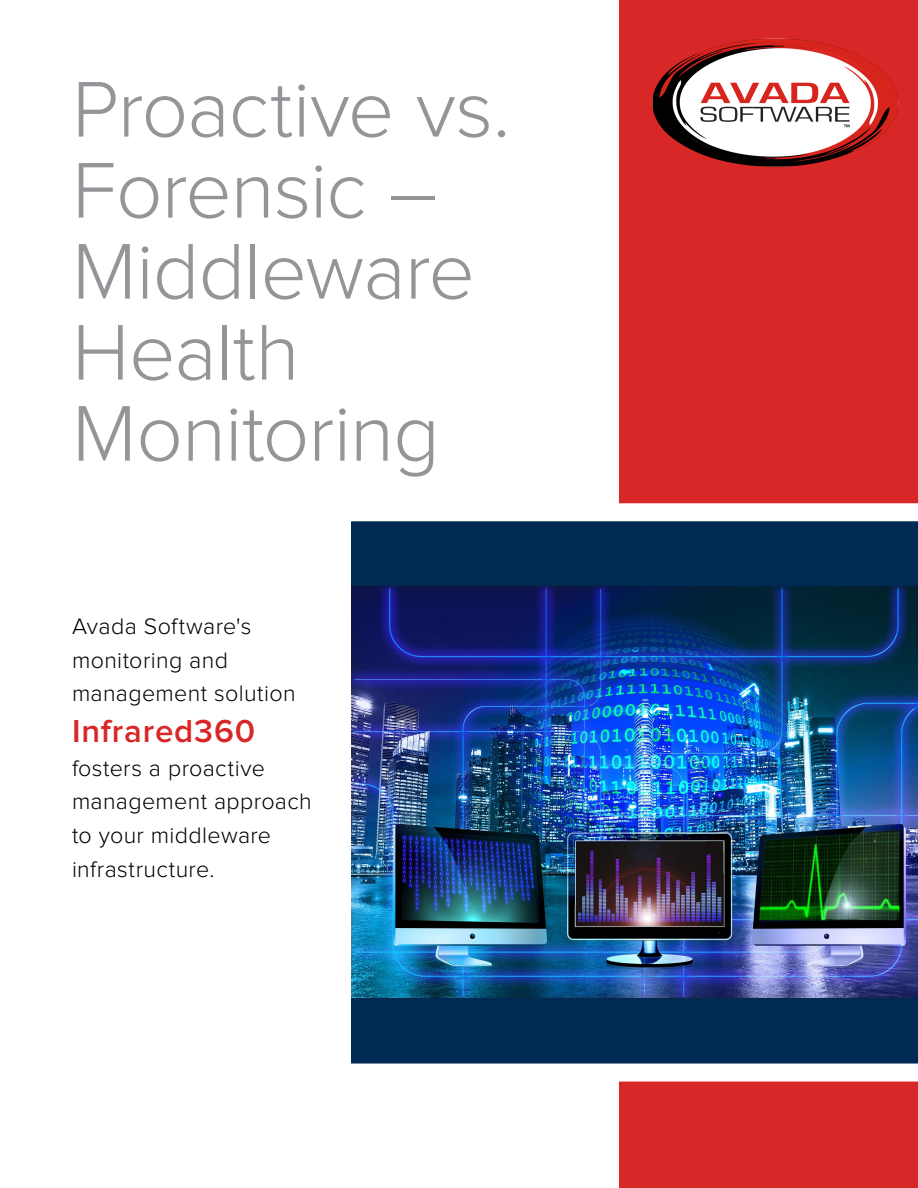
<style>
.page{position:relative;width:918px;height:1188px;background:#fff}
.page>*{position:absolute;margin:0;border:0;box-sizing:border-box;transform-origin:0 0}
.t1{font:300 81.75px/81px "Proxima Nova";letter-spacing:-.015em;color:#939598}
.t2{font:600 33px "Proxima Nova";letter-spacing:.025em;color:#d72827}
.t3{font:300 23.25px/33.8px "Proxima Nova";letter-spacing:.015em;color:#000}
</style>
<div class="page">
<div style="left:620px;top:0;width:298px;height:1188px;background:#d72827"></div>
<img style="left:351px;top:494px;width:567px;height:597px">
<img style="left:652px;top:38px;width:247px;height:129px">
<h1 class="t1" style="left:72px;top:73px;width:440px">Proactive vs.<br>Forensic –<br>Middleware<br>Health<br>Monitoring</h1>
<p class="t3" style="left:72px;top:611px;width:225px">Avada Software's monitoring and management solution</p>
<h2 class="t2" style="left:72px;top:717px;width:185px">Infrared360</h2>
<p class="t3" style="left:72px;top:752px;width:241px">fosters a proactive management approach to your middleware infrastructure.</p>
</div>
